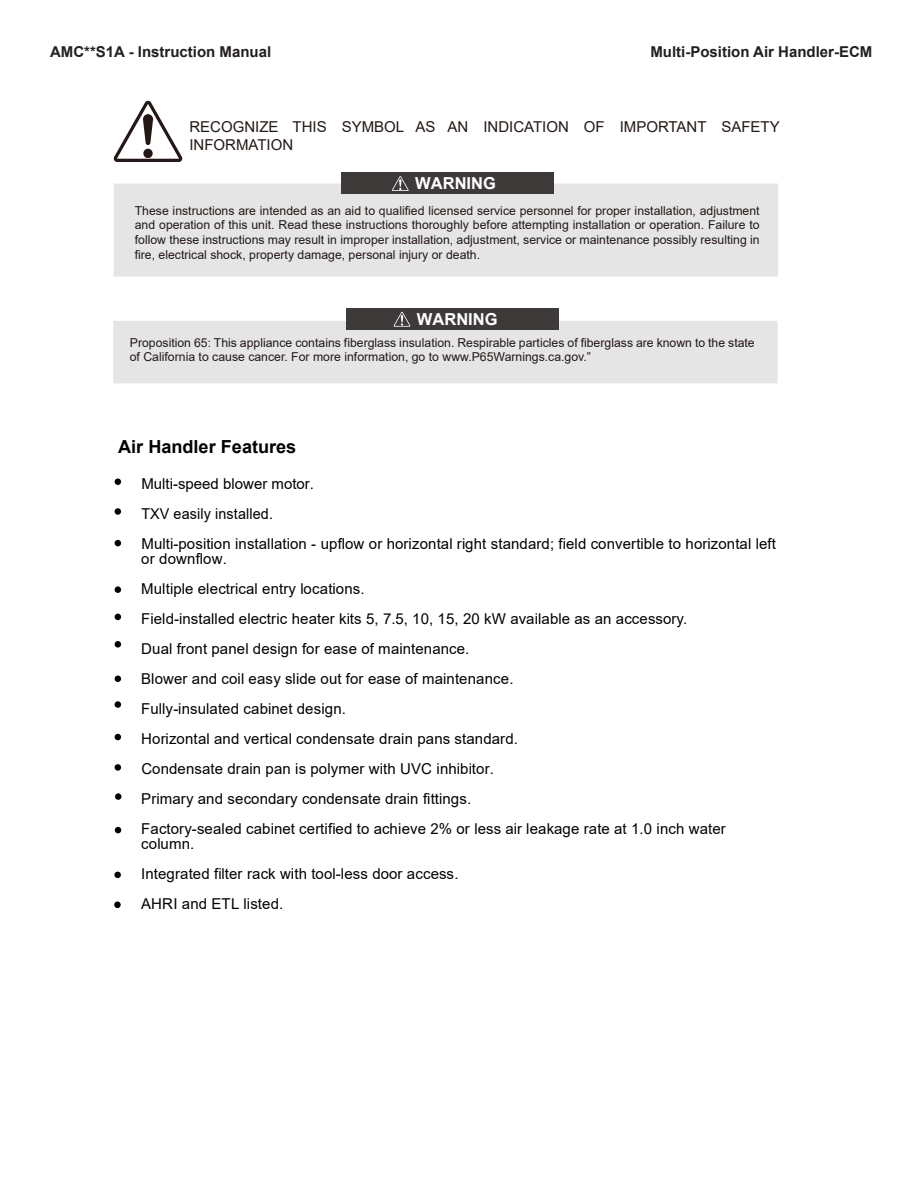
<style>
.page{position:relative;width:918px;height:1188px;background:#fff}
.page>*{position:absolute;margin:0;border:0;box-sizing:border-box;transform-origin:0 0}
.t1{font:700 18px "Arial";color:#040000}
.t2{font:700 16.5px "Arial";color:#fff}
.t3{font:15px/30px "Arial";letter-spacing:.005em;color:#040000}
.t4{font:15px/18px "Arial";color:#231815}
.t5{font:700 15px "Arial";color:#231f20}
.t6{font:12.3px/14.7px "Arial";color:#231815;text-align:justify}
</style>
<div class="page">
<svg style="left:114px;top:101px;width:68px;height:61px"></svg>
<div style="left:114px;top:184px;width:664px;height:93px;background:#e5e5e6"></div>
<div style="left:341px;top:172px;width:213px;height:22px;background:#3e3a39"></div>
<svg style="left:392px;top:176px;width:17px;height:15px"></svg>
<svg style="left:115px;top:479px;width:6px;height:6px"></svg>
<div style="left:115px;top:508px;width:6px;height:7px;background:#040000;border-radius:50%"></div>
<div style="left:115px;top:586px;width:6px;height:7px;background:#040000;border-radius:50%"></div>
<svg style="left:115px;top:614px;width:6px;height:6px"></svg>
<svg style="left:115px;top:540px;width:6px;height:6px"></svg>
<svg style="left:115px;top:827px;width:6px;height:6px"></svg>
<div style="left:115px;top:641px;width:6px;height:7px;background:#040000;border-radius:50%"></div>
<svg style="left:115px;top:676px;width:6px;height:6px"></svg>
<svg style="left:115px;top:734px;width:6px;height:6px"></svg>
<div style="left:115px;top:764px;width:6px;height:7px;background:#040000;border-radius:50%"></div>
<div style="left:115px;top:701px;width:6px;height:7px;background:#040000;border-radius:50%"></div>
<div style="left:115px;top:793px;width:7px;height:7px;background:#040000;border-radius:50%"></div>
<div style="left:114px;top:872px;width:7px;height:6px;background:#040000;border-radius:50%"></div>
<div style="left:114px;top:901px;width:7px;height:7px;background:#040000;border-radius:50%"></div>
<div style="left:346px;top:309px;width:213px;height:21px;background:#3e3a39"></div>
<svg style="left:113px;top:312px;width:665px;height:71px"></svg>
<p class="t5" style="left:50px;top:42px;width:223px">AMC**S1A - Instruction Manual</p>
<p class="t5" style="left:650px;top:42px;width:223px">Multi-Position Air Handler-ECM</p>
<p class="t4" style="left:189px;top:117px;width:592px">RECOGNIZE THIS SYMBOL AS AN INDICATION OF IMPORTANT SAFETY<br>INFORMATION</p>
<p class="t2" style="left:415px;top:172px;width:82px">WARNING</p>
<p class="t6" style="left:135px;top:203px;width:626px">These instructions are intended as an aid to qualified licensed service personnel for proper installation, adjustment and operation of this unit. Read these instructions thoroughly before attempting installation or operation. Failure to follow these instructions may result in improper installation, adjustment, service or maintenance possibly resulting in fire, electrical shock, property damage, personal injury or death.</p>
<p class="t2" style="left:417px;top:308px;width:82px">WARNING</p>
<p class="t6" style="left:130px;top:335px;width:626px">Proposition 65: This appliance contains fiberglass insulation. Respirable particles of fiberglass are known to the state of California to cause cancer. For more information, go to www.P65Warnings.ca.gov.”</p>
<p class="t1" style="left:118px;top:434px;width:179px">Air Handler Features</p>
<p class="t3" style="left:141px;top:469px;width:636px">Multi-speed blower motor.<br>TXV easily installed.<br>Multi-position installation - upflow or horizontal right standard; field convertible to horizontal left</p>
<p class="t3" style="left:141px;top:544px;width:586px">or downflow.<br>Multiple electrical entry locations.<br>Field-installed electric heater kits 5, 7.5, 10, 15, 20 kW available as an accessory.<br>Dual front panel design for ease of maintenance.<br>Blower and coil easy slide out for ease of maintenance.<br>Fully-insulated cabinet design.<br>Horizontal and vertical condensate drain pans standard.<br>Condensate drain pan is polymer with UVC inhibitor.<br>Primary and secondary condensate drain fittings.<br>Factory-sealed cabinet certified to achieve 2% or less air leakage rate at 1.0 inch water</p>
<p class="t3" style="left:141px;top:829px;width:319px">column.<br>Integrated filter rack with tool-less door access.<br>AHRI and ETL listed.</p>
</div>
